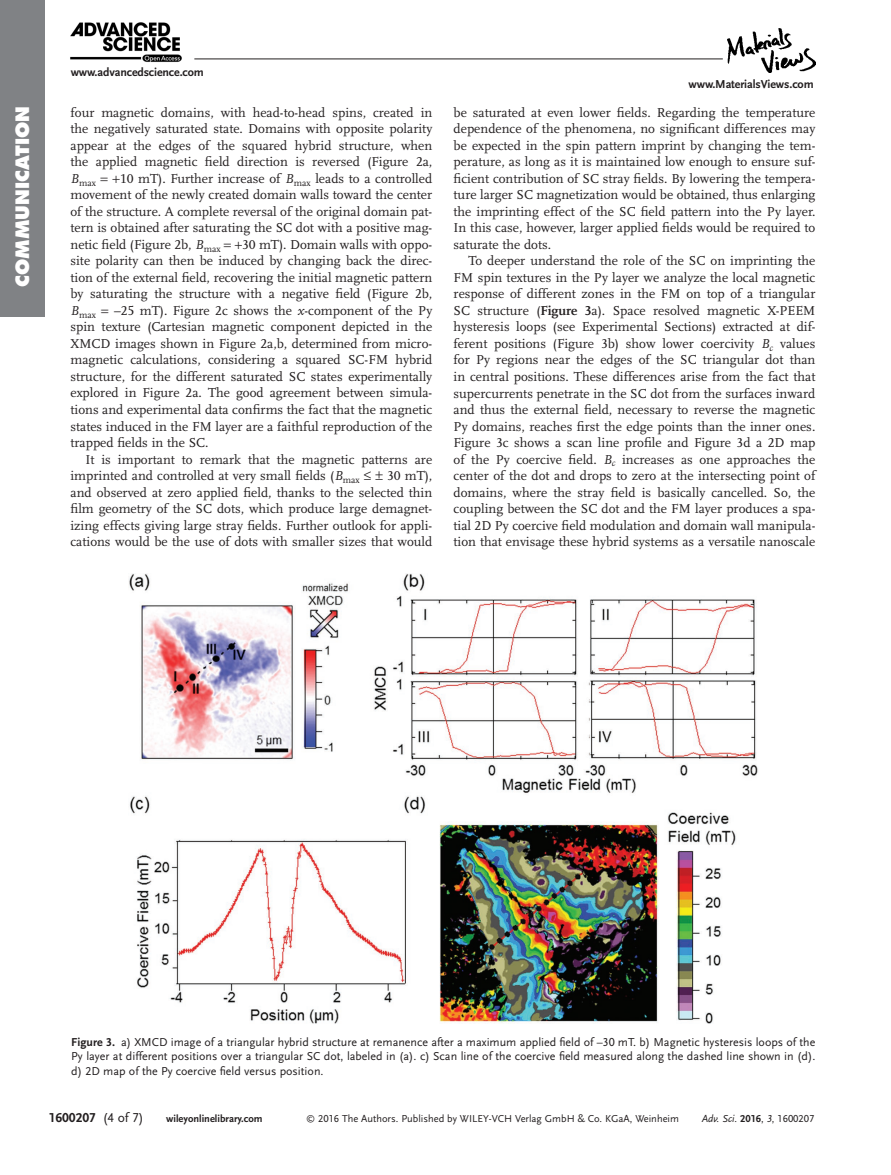
<style>
.page{position:relative;width:891px;height:1175px;background:#fff}
.page>*{position:absolute;margin:0;border:0;box-sizing:border-box;transform-origin:0 0}
.t1{font:800 18px "Futura";letter-spacing:.005em;color:#fff}
.t2{font:13.5px/16.5px "Scala LF";color:#231f20;text-align:justify}
.t3{font:700 13.5px "Scala Sans LF";color:#231f20}
.t4{font:12px/14.2px "Scala Sans LF";color:#231f20;text-align:justify}
.t5{font:700 12px "Scala Sans LF";letter-spacing:-.01em;color:#231f20}
.t6{font:10.5px "Scala Sans LF";color:#231f20}
.t7{font:700 10.5px "Scala Sans LF";color:#231f20}
.t8{font:italic 10.5px "Scala Sans LF";color:#231f20}
.t9{font:9.45px "Scala LF";color:#231f20}
.s1{font-style:italic}
.s2{font-weight:700}
.s3{font-weight:400}
.s4{font-size:9px}
.s5{font-weight:700;font-style:normal}
.s6{font-style:normal}
</style>
<div class="page">
<div style="left:0;top:0;width:45px;height:317px;background:#808285"></div>
<img style="left:727px;top:28px;width:88px;height:45px">
<hr style="left:194px;top:59px;width:529px;height:1px;background:#231f20">
<img style="left:70px;top:22px;width:112px;height:40px">
<img style="left:129px;top:573px;width:629px;height:451px">
<h1 class="t1" style="left:11px;top:287px;width:183px;rotate:-90deg">Communication</h1>
<p class="t5" style="left:71px;top:65px;width:135px">www.advancedscience.com</p>
<p class="t2" style="left:71px;top:104px;width:363px">four magnetic domains, with head-to-head spins, created in the negatively saturated state. Domains with opposite polarity appear at the edges of the squared hybrid structure, when the applied magnetic field direction is reversed (Figure 2a,</p>
<p class="t9" style="left:71px;top:177px;width:27px"><sup>B</sup>max</p>
<p class="t2" style="left:70px;top:170px;width:363px;text-indent:50px">10 mT). Further increase of <span class="s1">B</span><sub>max</sub> leads to a controlled movement of the newly created domain walls toward the center of the structure. A complete reversal of the original domain pat&shy;tern is obtained after saturating the SC dot with a positive mag&shy;netic field (Figure 2b, <span class="s1">B</span><sub>max</sub></p>
<p class="t2" style="left:71px;top:236px;width:363px;text-indent:172px">30 mT). Domain walls with oppo&shy;site polarity can then be induced by changing back the direc&shy;tion of the external field, recovering the initial magnetic pattern by saturating the structure with a negative field (Figure 2b,</p>
<p class="t9" style="left:71px;top:309px;width:27px"><sup>B</sup>max</p>
<p class="t2" style="left:71px;top:302px;width:363px;text-indent:44px">–25 mT). Figure 2c shows the <span class="s1">x</span>-component of the Py spin texture (Cartesian magnetic component depicted in the XMCD images shown in Figure 2a,b, determined from micro&shy;magnetic calculations, considering a squared SC-FM hybrid structure, for the different saturated SC states experimentally explored in Figure 2a. The good agreement between simula&shy;tions and experimental data confirms the fact that the magnetic states induced in the FM layer are a faithful reproduction of the trapped fields in the SC.</p>
<p class="t2" style="left:71px;top:451px;width:363px;text-indent:15px">It is important to remark that the magnetic patterns are imprinted and controlled at very small fields (<span class="s1">B</span><sub>max</sub> ≤ 30 mT), and observed at zero applied field, thanks to the selected thin film geometry of the SC dots, which produce large demagnet&shy;izing effects giving large stray fields. Further outlook for appli&shy;cations would be the use of dots with smaller sizes that would</p>
<p class="t5" style="left:689px;top:77px;width:127px">www.MaterialsViews.com</p>
<p class="t2" style="left:454px;top:104px;width:363px">be saturated at even lower fields. Regarding the temperature dependence of the phenomena, no significant differences may be expected in the spin pattern imprint by changing the tem&shy;perature, as long as it is maintained low enough to ensure suf&shy;ficient contribution of SC stray fields. By lowering the tempera&shy;ture larger SC magnetization would be obtained, thus enlarging the imprinting effect of the SC field pattern into the Py layer.<br>In this case, however, larger applied fields would be required to saturate the dots.</p>
<p class="t2" style="left:454px;top:253px;width:363px;text-indent:15px">To deeper understand the role of the SC on imprinting the FM spin textures in the Py layer we analyze the local magnetic response of different zones in the FM on top of a triangular SC structure (<span class="s2">Figure 3</span>a). Space resolved magnetic X-PEEM hysteresis loops (see Experimental Sections) extracted at dif&shy;ferent positions (Figure 3b) show lower coercivity <span class="s1">B</span><sub>c</sub> values for Py regions near the edges of the SC triangular dot than in central positions. These differences arise from the fact that supercurrents penetrate in the SC dot from the surfaces inward and thus the external field, necessary to reverse the magnetic Py domains, reaches first the edge points than the inner ones.<br>Figure 3c shows a scan line profile and Figure 3d a 2D map of the Py coercive field. <span class="s1">B</span><sub>c</sub> increases as one approaches the center of the dot and drops to zero at the intersecting point of domains, where the stray field is basically cancelled. So, the coupling between the SC dot and the FM layer produces a spa&shy;tial 2D Py coercive field modulation and domain wall manipula&shy;tion that envisage these hybrid systems as a versatile nanoscale</p>
<p class="t4" style="left:71px;top:1035px;width:746px"><span class="s2">Figure 3.</span> a) XMCD image of a triangular hybrid structure at remanence after a maximum applied field of –30 mT. b) Magnetic hysteresis loops of the Py layer at different positions over a triangular SC dot, labeled in (a). c) Scan line of the coercive field measured along the dashed line shown in (d). d) 2D map of the Py coercive field versus position.</p>
<p class="t3" style="left:49px;top:1110px;width:97px">1600207 <span class="s3">(4 of 7)</span></p>
<p class="t7" style="left:166px;top:1113px;width:98px">wileyonlinelibrary.com</p>
<p class="t6" style="left:306px;top:1113px;width:374px"><span class="s4">©</span> 2016 The Authors. Published by WILEY-VCH Verlag GmbH &amp; Co. KGaA, Weinheim</p>
<p class="t8" style="left:702px;top:1113px;width:114px">Adv. Sci. <span class="s5">2016</span><span class="s6">,</span> 3<span class="s6">, 1600207</span></p>
</div>
